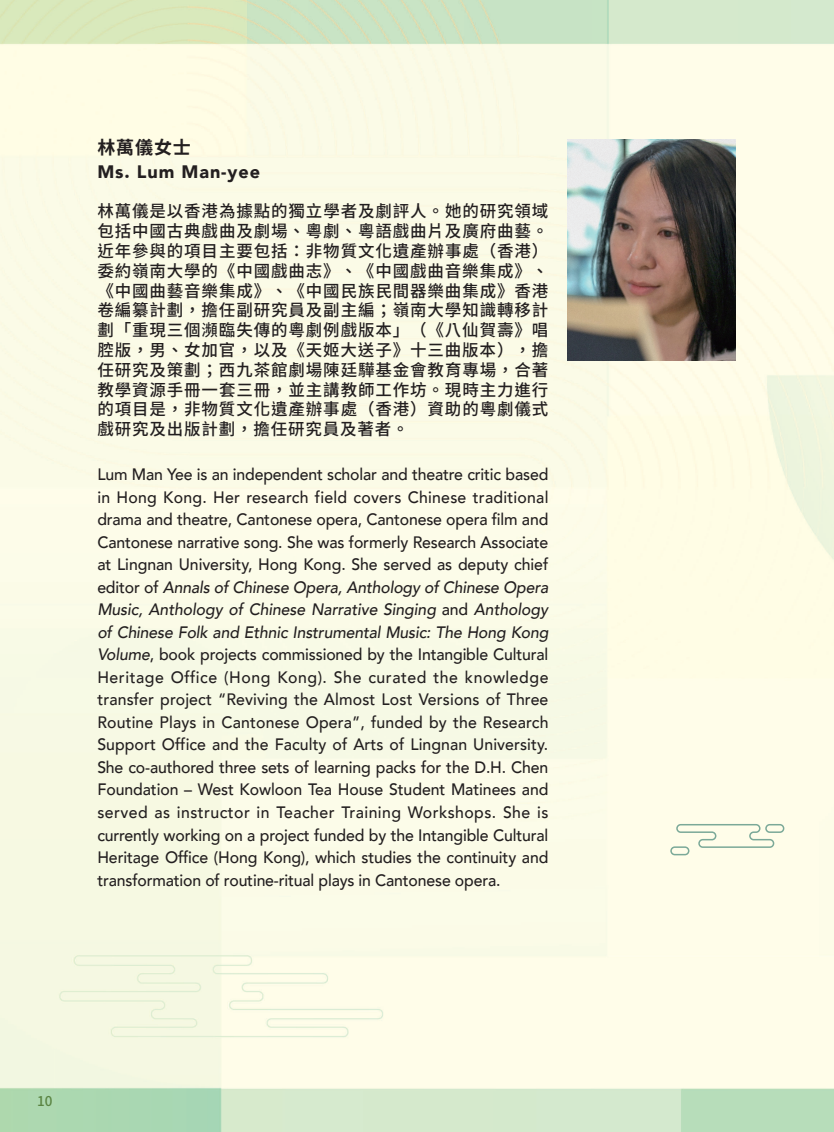
<style>
.page{position:relative;width:834px;height:1132px;background:#fff}
.page>*{position:absolute;margin:0;border:0;box-sizing:border-box;transform-origin:0 0}
.t1{font:900 18px "Avenir";letter-spacing:.05em;color:#231f20}
.t2{font:700 18px "Noto Sans CJ Ktc";letter-spacing:.05em;color:#231f20}
.t3{font:500 16.5px/22.5px "Avenir";letter-spacing:-.01em;color:#231f20;text-align:justify;scale:.96 1}
.t4{font:500 16.5px/19.8px "Noto Sans CJ Ktc";letter-spacing:.055em;color:#231f20;text-align:justify}
.t5{font:500 13.5px "Noto Sans CJ Ktc";color:#5a8442}
.s1{font-style:italic}
</style>
<div class="page">
<img style="left:0;top:0;width:833px;height:1131px">
<img style="left:567px;top:140px;width:168px;height:221px">
<svg style="left:669px;top:823px;width:116px;height:32px;background:#ebf0dd"></svg>
<p class="t2" style="left:97px;top:137px;width:95px">林萬儀女士</p>
<p class="t1" style="left:97px;top:156px;width:164px">Ms. Lum Man-yee</p>
<p class="t4" style="left:97px;top:202px;width:452px">林萬儀是以香港為據點的獨立學者及劇評人。她的研究領域包括中國古典戲曲及劇場、粵劇、粵語戲曲片及廣府曲藝。近年參與的項目主要包括：非物質文化遺產辦事處（香港）委約嶺南大學的《中國戲曲志》、《中國戲曲音樂集成》、《中國曲藝音樂集成》、《中國民族民間器樂曲集成》香港卷編纂計劃，擔任副研究員及副主編；嶺南大學知識轉移計劃「重現三個瀕臨失傳的粵劇例戲版本」（《八仙賀壽》唱腔版，男、女加官，以及《天姬大送子》十三曲版本），擔任研究及策劃；西九茶館劇場陳廷驊基金會教育專場，合著教學資源手冊一套三冊，並主講教師工作坊。現時主力進行的項目是，非物質文化遺產辦事處（香港）資助的粵劇儀式戲研究及出版計劃，擔任研究員及著者。</p>
<p class="t3" style="left:97px;top:462px;width:471px">Lum Man Yee is an independent scholar and theatre critic based in Hong Kong. Her research field covers Chinese traditional drama and theatre, Cantonese opera, Cantonese opera film and Cantonese narrative song. She was formerly Research Associate at Lingnan University, Hong Kong. She served as deputy chief editor of <span class="s1">Annals of Chinese Opera, Anthology of Chinese Opera Music, Anthology of Chinese Narrative Singing</span> and <span class="s1">Anthology of Chinese Folk and Ethnic Instrumental Music: The Hong Kong Volume</span>, book projects commissioned by the Intangible Cultural Heritage Office (Hong Kong). She curated the knowledge transfer project “Reviving the Almost Lost Versions of Three Routine Plays in Cantonese Opera”, funded by the Research Support Office and the Faculty of Arts of Lingnan University.<br>She co-authored three sets of learning packs for the D.H. Chen Foundation – West Kowloon Tea House Student Matinees and served as instructor in Teacher Training Workshops. She is currently working on a project funded by the Intangible Cultural Heritage Office (Hong Kong), which studies the continuity and transformation of routine-ritual plays in Cantonese opera.</p>
<p class="t5" style="left:37px;top:1092px;width:17px">10</p>
</div>
